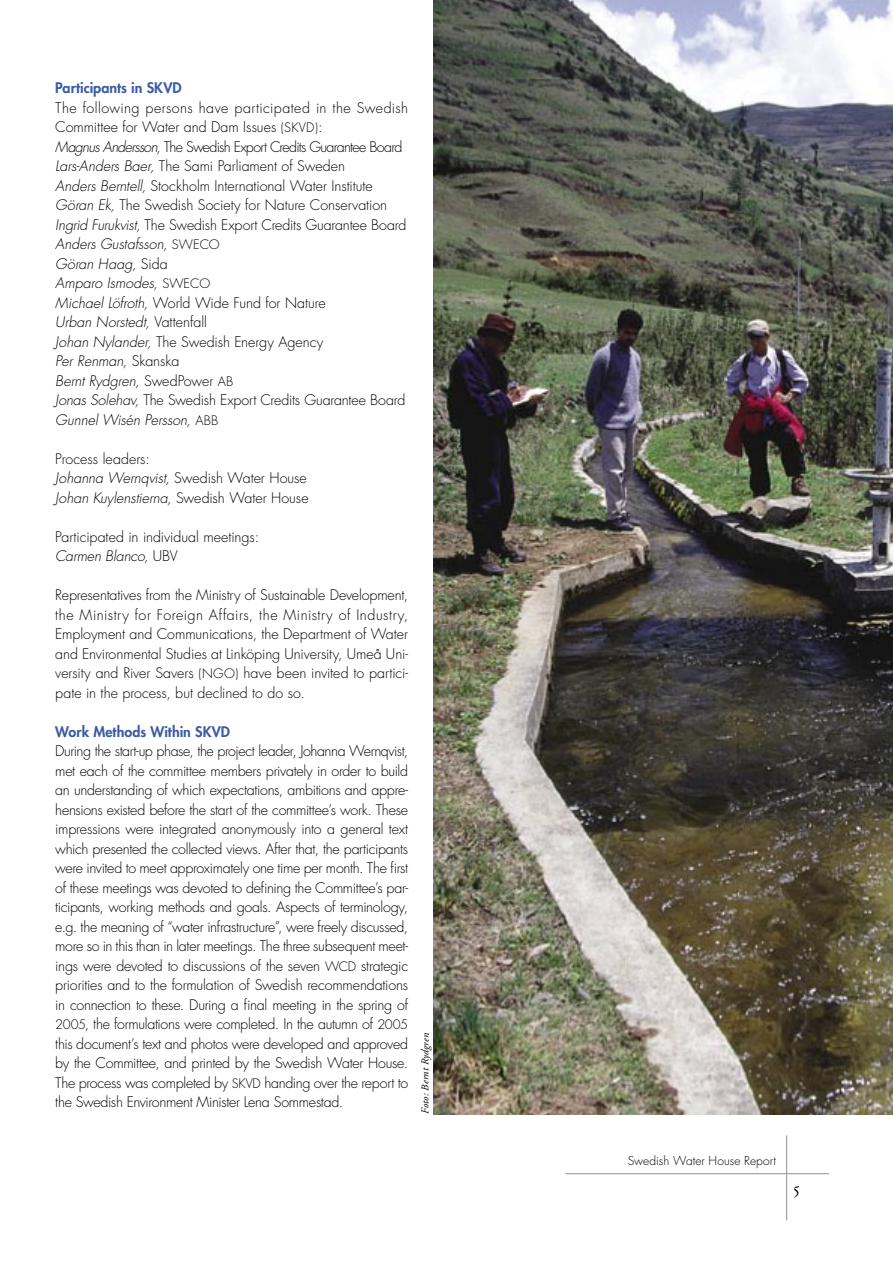
<style>
.page{position:relative;width:893px;height:1263px;background:#fff}
.page>*{position:absolute;margin:0;border:0;box-sizing:border-box;transform-origin:0 0}
.brödtext{font:300 14.25px/19.5px "Futura";letter-spacing:-.005em;color:#000;text-align:justify}
.brödtext-2{font:italic 300 14.25px "Futura";color:#000}
.brödtext-3{font:300 14.25px/19.5px "Futura";letter-spacing:.02em;color:#000}
.brödtext-4{font:300 14.25px "Futura";letter-spacing:-.05em;color:#000}
.mellanrubrk{font:800 14.25px "Futura";color:#3c5ba3}
.t1{font:300 12px "Futura";letter-spacing:.005em;color:#000}
.photocredit{font:italic 10.5px "Adobe Garamond";color:#000}
.s1{font-size:12.75px}
.s2{font-style:italic}
.s3{font-style:normal;font-size:12.75px}
.s4{font-style:normal}
</style>
<div class="page">
<hr style="left:786px;top:1135px;width:1px;height:85px;background:#939393">
<hr style="left:566px;top:1173px;width:263px;height:1px;background:#939393">
<img style="left:434px;top:0;width:459px;height:1114px">
<p class="mellanrubrk" style="left:55px;top:78px;width:128px">Participants in SKVD</p>
<p class="brödtext-3" style="left:55px;top:98px;width:354px">The following persons have participated in the Swedish<br>Committee for Water and Dam Issues <span class="s1">(SKVD)</span>:</p>
<p class="brödtext-4" style="left:55px;top:137px;width:349px"><span class="s2">Magnus Andersson,</span> The Swedish Export Credits Guarantee Board</p>
<p class="brödtext" style="left:55px;top:156px;width:291px"><span class="s2">Lars-Anders Baer,</span> The Sami Parliament of Sweden</p>
<p class="brödtext" style="left:55px;top:176px;width:319px"><span class="s2">Anders Berntell,</span> Stockholm International Water Institute</p>
<p class="brödtext" style="left:55px;top:195px;width:333px"><span class="s2">Göran Ek,</span> The Swedish Society for Nature Conservation</p>
<p class="brödtext" style="left:55px;top:215px;width:353px"><span class="s2">Ingrid Furukvist,</span> The Swedish Export Credits Guarantee Board</p>
<p class="brödtext-2" style="left:55px;top:235px;width:166px">Anders Gustafsson, <span class="s3">SWECO</span></p>
<p class="brödtext-2" style="left:55px;top:254px;width:114px">Göran Haag, <span class="s4">Sida</span></p>
<p class="brödtext-2" style="left:55px;top:274px;width:157px">Amparo Ismodes, <span class="s3">SWECO</span></p>
<p class="brödtext" style="left:55px;top:293px;width:272px"><span class="s2">Michael Löfroth,</span> World Wide Fund for Nature</p>
<p class="brödtext-2" style="left:55px;top:313px;width:153px">Urban Norstedt, <span class="s4">Vattenfall</span></p>
<p class="brödtext" style="left:55px;top:332px;width:270px"><span class="s2">Johan Nylander,</span> The Swedish Energy Agency</p>
<p class="brödtext-2" style="left:55px;top:352px;width:126px">Per Renman, <span class="s4">Skanska</span></p>
<p class="brödtext-2" style="left:55px;top:371px;width:180px">Bernt Rydgren, <span class="s4">SwedPower</span> <span class="s3">AB</span></p>
<p class="brödtext" style="left:55px;top:390px;width:352px"><span class="s2">Jonas Solehav,</span> The Swedish Export Credits Guarantee Board</p>
<p class="brödtext-2" style="left:55px;top:410px;width:165px">Gunnel Wisén Persson, <span class="s3">ABB</span></p>
<p class="brödtext" style="left:55px;top:449px;width:96px">Process leaders:</p>
<p class="brödtext-2" style="left:55px;top:469px;width:253px">Johanna Wernqvist, <span class="s4">Swedish Water House</span></p>
<p class="brödtext-2" style="left:55px;top:488px;width:255px">Johan Kuylenstierna, <span class="s4">Swedish Water House</span></p>
<p class="brödtext" style="left:55px;top:527px;width:205px">Participated in individual meetings:</p>
<p class="brödtext-2" style="left:55px;top:547px;width:124px">Carmen Blanco, <span class="s4">UBV</span></p>
<p class="brödtext" style="left:55px;top:585px;width:354px">Representatives from the Ministry of Sustainable Development, the Ministry for Foreign Affairs, the Ministry of Industry, Employment and Communications, the Department of Water and Environmental Studies at Linköping University, Umeå Uni&shy;versity and River Savers <span class="s1">(NGO)</span> have been invited to partici&shy;pate in the process, but declined to do so.</p>
<p class="mellanrubrk" style="left:55px;top:722px;width:176px">Work Methods Within SKVD</p>
<p class="brödtext" style="left:55px;top:741px;width:354px">During the start-up phase, the project leader, Johanna Wernqvist, met each of the committee members privately in order to build an understanding of which expectations, ambitions and appre&shy;hensions existed before the start of the committee’s work. These impressions were integrated anonymously into a general text which presented the collected views. After that, the participants were invited to meet approximately one time per month. The first of these meetings was devoted to defining the Committee’s par&shy;ticipants, working methods and goals. Aspects of terminology, e.g. the meaning of “water infrastructure”, were freely discussed, more so in this than in later meetings. The three subsequent meet&shy;ings were devoted to discussions of the seven <span class="s1">WCD</span> strategic priorities and to the formulation of Swedish recommendations in connection to these. During a final meeting in the spring of <span class="s1">2005</span>, the formulations were completed. In the autumn of <span class="s1">2005 </span>this document’s text and photos were developed and approved by the Committee, and printed by the Swedish Water House.<br>The process was completed by <span class="s1">SKVD</span> handing over the report to the Swedish Environment Minister Lena Sommestad.</p>
<p class="photocredit" style="left:420px;top:1114px;width:83px;rotate:-90deg">Foto: Bernt Rydgren</p>
<p class="t1" style="left:628px;top:1153px;width:150px">Swedish Water House Report</p>
</div>
